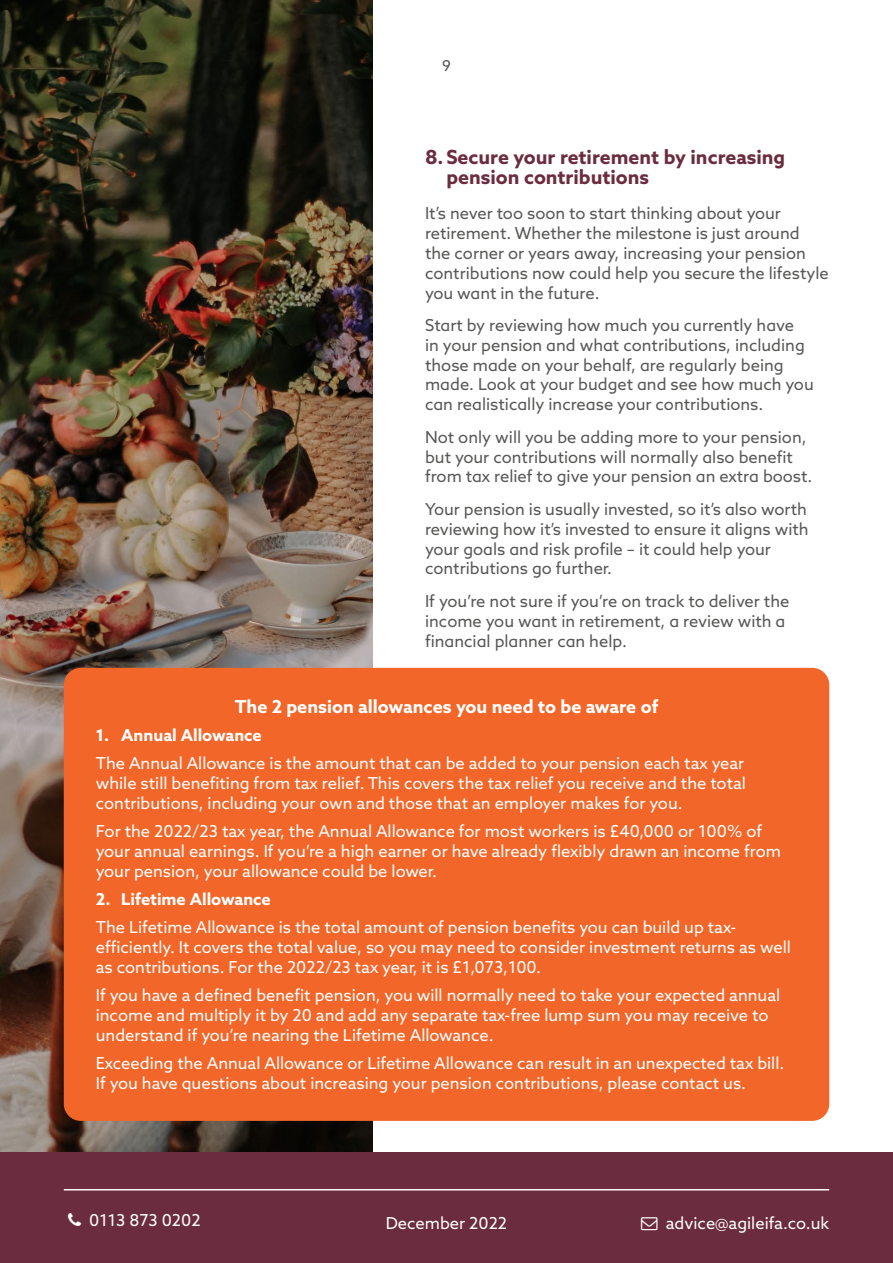
<style>
.page{position:relative;width:893px;height:1263px;background:#fff}
.page>*{position:absolute;margin:0;border:0;box-sizing:border-box;transform-origin:0 0}
.t1{font:700 19.5px/19.8px "Azo Sans";color:#6b2c3f}
.t2{font:700 18px "Azo Sans";color:#fff}
.t3{font:16.5px/19.8px "Azo Sans";color:#fff}
.t4{font:16.5px/19.8px "Azo Sans";color:#575756}
.t5{font:700 16.5px "Azo Sans";color:#fff}
.t6{font:15px "Azo Sans";color:#575756}
</style>
<div class="page">
<img style="left:0;top:0;width:372px;height:1152px">
<div style="left:0;top:1152px;width:893px;height:111px;background:#6b2c3f"></div>
<hr style="left:64px;top:1189px;width:765px;height:1px;background:#fff">
<div style="left:64px;top:668px;width:765px;height:453px;background:#f26729;border-radius:17px"></div>
<p class="t6" style="left:442px;top:56px;width:10px">9</p>
<p class="t1" style="left:446px;top:147px;width:340px;text-indent:-21px">8. Secure your retirement by increasing pension contributions</p>
<p class="t4" style="left:425px;top:203px;width:405px">It’s never too soon to start thinking about your retirement. Whether the milestone is just around the corner or years away, increasing your pension contributions now could help you secure the lifestyle you want in the future.</p>
<p class="t4" style="left:425px;top:315px;width:390px">Start by reviewing how much you currently have<br>in your pension and what contributions, including those made on your behalf, are regularly being made. Look at your budget and see how much you can realistically increase your contributions.</p>
<p class="t4" style="left:425px;top:427px;width:389px">Not only will you be adding more to your pension, but your contributions will normally also benefit from tax relief to give your pension an extra boost.</p>
<p class="t4" style="left:425px;top:499px;width:385px">Your pension is usually invested, so it’s also worth reviewing how it’s invested to ensure it aligns with your goals and risk profile – it could help your contributions go further.</p>
<p class="t4" style="left:425px;top:591px;width:366px">If you’re not sure if you’re on track to deliver the income you want in retirement, a review with a financial planner can help.</p>
<p class="t2" style="left:235px;top:694px;width:425px">The 2 pension allowances you need to be aware of</p>
<p class="t5" style="left:96px;top:724px;width:168px">1. Annual Allowance</p>
<p class="t3" style="left:96px;top:753px;width:652px;text-align:justify">The Annual Allowance is the amount that can be added to your pension each tax year while still benefiting from tax relief. This covers the tax relief you receive and the total contributions, including your own and those that an employer makes for you.</p>
<p class="t3" style="left:96px;top:821px;width:687px">For the 2022/23 tax year, the Annual Allowance for most workers is £40,000 or 100% of your annual earnings. If you’re a high earner or have already flexibly drawn an income from your pension, your allowance could be lower.</p>
<p class="t5" style="left:96px;top:888px;width:177px">2. Lifetime Allowance</p>
<p class="t3" style="left:96px;top:917px;width:697px">The Lifetime Allowance is the total amount of pension benefits you can build up tax&shy;efficiently. It covers the total value, so you may need to consider investment returns as well as contributions. For the 2022/23 tax year, it is £1,073,100.</p>
<p class="t3" style="left:96px;top:985px;width:686px">If you have a defined benefit pension, you will normally need to take your expected annual income and multiply it by 20 and add any separate tax-free lump sum you may receive to understand if you’re nearing the Lifetime Allowance.</p>
<p class="t3" style="left:96px;top:1053px;width:690px">Exceeding the Annual Allowance or Lifetime Allowance can result in an unexpected tax bill.<br>If you have questions about increasing your pension contributions, please contact us.</p>
<p class="t3" style="left:89px;top:1210px;width:113px">0113 873 0202</p>
<p class="t3" style="left:666px;top:1213px;width:165px">advice@agileifa.co.uk</p>
<p class="t3" style="left:386px;top:1213px;width:123px">December 2022</p>
</div>
